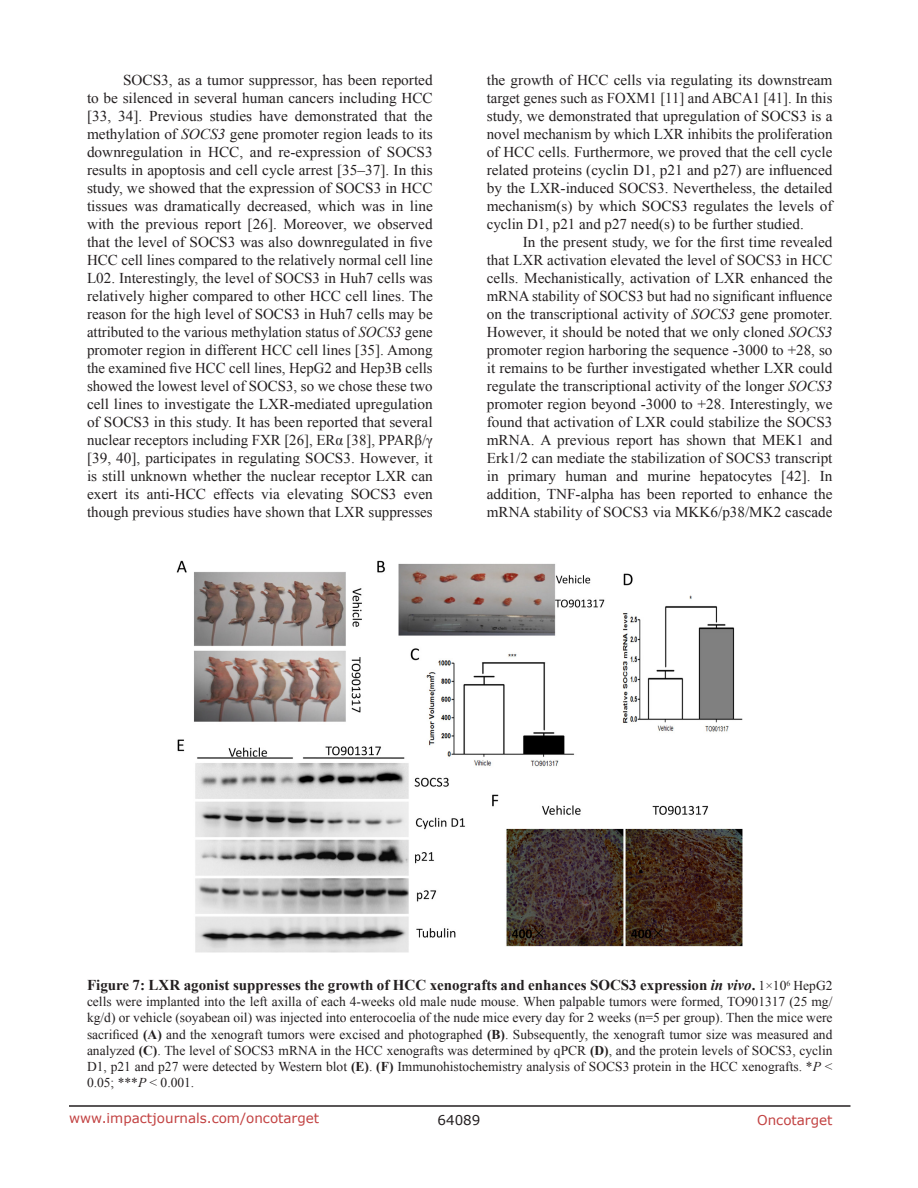
<style>
.page{position:relative;width:918px;height:1188px;background:#fff}
.page>*{position:absolute;margin:0;border:0;box-sizing:border-box;transform-origin:0 0}
.BodyText{font:15px/18px "Times New Roman";color:#231f20;text-align:justify}
.figuretext{font:700 15px "Times New Roman";color:#231f20}
.figuretext-2{font:13.5px/16.2px "Times New Roman";color:#231f20;text-align:justify}
.t1{font:13.5px "Verdana";color:#c24141}
.t2{font:13.5px "Verdana";color:#231f20}
.s1{font-style:italic}
.s2{font-weight:400;font-size:13.5px}
.s3{font-weight:700}
</style>
<div class="page">
<hr style="left:69px;top:1105px;width:781px;height:2px;background:#231f20">
<img style="left:177px;top:560px;width:566px;height:393px">
<p class="BodyText" style="left:87px;top:71px;width:347px;text-indent:36px">SOCS3, as a tumor suppressor, has been reported to be silenced in several human cancers including HCC [33, 34]. Previous studies have demonstrated that the methylation of <span class="s1">SOCS3</span> gene promoter region leads to its downregulation in HCC, and re-expression of SOCS3 results in apoptosis and cell cycle arrest [35–37]. In this study, we showed that the expression of SOCS3 in HCC tissues was dramatically decreased, which was in line with the previous report [26]. Moreover, we observed that the level of SOCS3 was also downregulated in five HCC cell lines compared to the relatively normal cell line L02. Interestingly, the level of SOCS3 in Huh7 cells was relatively higher compared to other HCC cell lines. The reason for the high level of SOCS3 in Huh7 cells may be attributed to the various methylation status of <span class="s1">SOCS3</span> gene promoter region in different HCC cell lines [35]. Among the examined five HCC cell lines, HepG2 and Hep3B cells showed the lowest level of SOCS3, so we chose these two cell lines to investigate the LXR-mediated upregulation of SOCS3 in this study. It has been reported that several nuclear receptors including FXR [26], ERα [38], PPARβ/γ [39, 40], participates in regulating SOCS3. However, it is still unknown whether the nuclear receptor LXR can exert its anti-HCC effects via elevating SOCS3 even though previous studies have shown that LXR suppresses</p>
<p class="BodyText" style="left:487px;top:71px;width:347px">the growth of HCC cells via regulating its downstream target genes such as FOXM1 [11] and ABCA1 [41]. In this study, we demonstrated that upregulation of SOCS3 is a novel mechanism by which LXR inhibits the proliferation of HCC cells. Furthermore, we proved that the cell cycle related proteins (cyclin D1, p21 and p27) are influenced by the LXR-induced SOCS3. Nevertheless, the detailed mechanism(s) by which SOCS3 regulates the levels of cyclin D1, p21 and p27 need(s) to be further studied.</p>
<p class="BodyText" style="left:487px;top:233px;width:347px;text-indent:36px">In the present study, we for the first time revealed that LXR activation elevated the level of SOCS3 in HCC cells. Mechanistically, activation of LXR enhanced the mRNA stability of SOCS3 but had no significant influence on the transcriptional activity of <span class="s1">SOCS3</span> gene promoter.<br>However, it should be noted that we only cloned <span class="s1">SOCS3 </span>promoter region harboring the sequence -3000 to +28, so it remains to be further investigated whether LXR could regulate the transcriptional activity of the longer <span class="s1">SOCS3 </span>promoter region beyond -3000 to +28. Interestingly, we found that activation of LXR could stabilize the SOCS3 mRNA. A previous report has shown that MEK1 and Erk1/2 can mediate the stabilization of SOCS3 transcript in primary human and murine hepatocytes [42]. In addition, TNF-alpha has been reported to enhance the mRNA stability of SOCS3 via MKK6/p38/MK2 cascade</p>
<p class="figuretext" style="left:87px;top:975px;width:747px">Figure 7: LXR agonist suppresses the growth of HCC xenografts and enhances SOCS3 expression <span class="s1">in vivo</span>. <span class="s2">1×10</span><sup>6</sup> <span class="s2">HepG2</span></p>
<p class="figuretext-2" style="left:87px;top:993px;width:747px">cells were implanted into the left axilla of each 4-weeks old male nude mouse. When palpable tumors were formed, TO901317 (25 mg/ kg/d) or vehicle (soyabean oil) was injected into enterocoelia of the nude mice every day for 2 weeks (n=5 per group). Then the mice were sacrificed <span class="s3">(A)</span> and the xenograft tumors were excised and photographed <span class="s3">(B)</span>. Subsequently, the xenograft tumor size was measured and analyzed <span class="s3">(C)</span>. The level of SOCS3 mRNA in the HCC xenografts was determined by qPCR <span class="s3">(D)</span>, and the protein levels of SOCS3, cyclin D1, p21 and p27 were detected by Western blot <span class="s3">(E)</span>. <span class="s3">(F)</span> Immunohistochemistry analysis of SOCS3 protein in the HCC xenografts. *<span class="s1">P</span> &lt; 0.05; ***<span class="s1">P</span> &lt; 0.001.</p>
<p class="t1" style="left:69px;top:1109px;width:252px">www.impactjournals.com/oncotarget</p>
<p class="t2" style="left:438px;top:1111px;width:44px">64089</p>
<p class="t1" style="left:757px;top:1111px;width:77px">Oncotarget</p>
</div>
